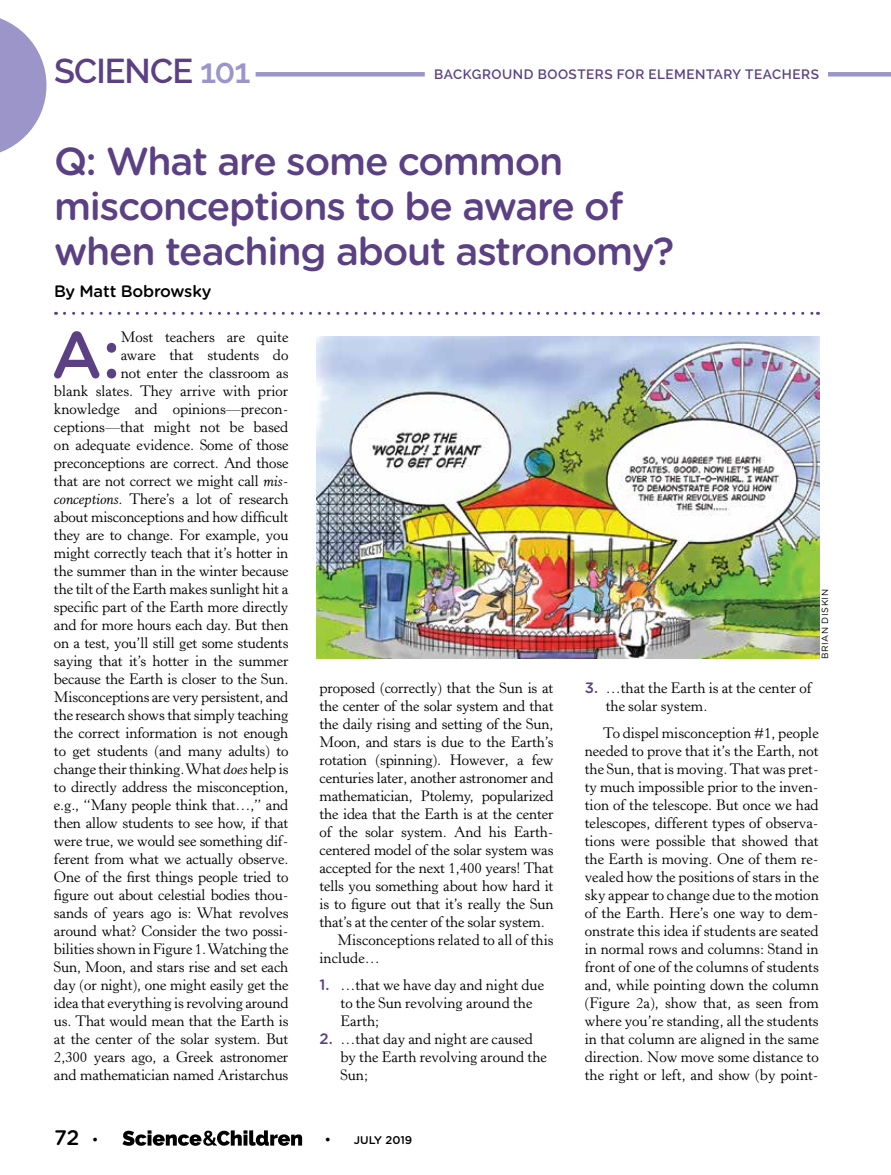
<style>
.page{position:relative;width:891px;height:1175px;background:#fff}
.page>*{position:absolute;margin:0;border:0;box-sizing:border-box;transform-origin:0 0}
.t1{font:500 66px "Gotham Rounded";color:#5b4184}
.t2{font:500 39px/45px "Gotham Rounded";letter-spacing:-.03em;color:#5b4184}
.t3{font:600 34.2px "Raleway";letter-spacing:-.03em;color:#5b4184}
.t4{font:500 21px "Gotham Rounded";color:#000}
.t5{font:500 16.5px "Gotham Rounded";letter-spacing:-.015em;color:#000}
.t6{font:15px/18px "Horley Old Style MT Std";letter-spacing:-.01em;color:#000}
.t7{font:600 13.5px "Raleway";letter-spacing:.035em;color:#5b4184}
.t8{font:500 11.25px "Gotham Rounded";color:#000}
.t9{font:9px "Gotham Rounded";letter-spacing:.065em;color:#000}
.s1{color:#9b95c9}
.s2{font-style:italic}
.s3{font-family:"Gotham Rounded";font-weight:500;color:#5b4184}
.s4{font-family:"Horley Old Style MT Std";font-weight:700;font-size:13.5px}
</style>
<div class="page">
<svg style="left:0;top:18px;width:46px;height:135px"></svg>
<hr style="left:828px;top:72px;width:63px;height:4px;background:#9b95c9">
<hr style="left:256px;top:72px;width:169px;height:4px;background:#9b95c9">
<svg style="left:64px;top:312px;width:755px;height:3px"></svg>
<img style="left:316px;top:336px;width:503px;height:323px">
<svg style="left:122px;top:1130px;width:180px;height:15px"></svg>
<h3 class="t3" style="left:54px;top:51px;width:198px">SCIENCE <span class="s1">101</span></h3>
<p class="t7" style="left:434px;top:67px;width:386px">BACKGROUND BOOSTERS FOR ELEMENTARY TEACHERS</p>
<h2 class="t2" style="left:54px;top:137px;width:622px">Q: What are some common misconceptions to be aware of when teaching about astronomy?</h2>
<p class="t5" style="left:54px;top:279px;width:159px">By Matt Bobrowsky</p>
<h1 class="t1" style="left:51px;top:308px;width:71px">A:</h1>
<p class="t6" style="left:54px;top:328px;width:236px;text-align:right">Most teachers are quite<br>aware that students do<br>not enter the classroom as<br>blank slates. They arrive with prior knowledge and opinions—precon&shy;ceptions—that might not be based on adequate evidence. Some of those preconceptions are correct. And those that are not correct we might call <span class="s2">mis&shy;conceptions</span>. There’s a lot of research about misconceptions and how difficult they are to change. For example, you might correctly teach that it’s hotter in the summer than in the winter because the tilt of the Earth makes sunlight hit a specific part of the Earth more directly and for more hours each day. But then on a test, you’ll still get some students saying that it’s hotter in the summer because the Earth is closer to the Sun.<br>Misconceptions are very persistent, and the research shows that simply teaching the correct information is not enough to get students (and many adults) to change their thinking. What <span class="s2">does</span> help is to directly address the misconception, e.g., “Many people think that…,” and then allow students to see how, if that were true, we would see something dif&shy;ferent from what we actually observe.<br>One of the first things people tried to figure out about celestial bodies thou&shy;sands of years ago is: What revolves around what? Consider the two possi&shy;bilities shown in Figure 1. Watching the Sun, Moon, and stars rise and set each day (or night), one might easily get the idea that everything is revolving around us. That would mean that the Earth is at the center of the solar system. But 2,300 years ago, a Greek astronomer and mathematician named Aristarchus</p>
<p class="t6" style="left:319px;top:679px;width:235px">proposed (correctly) that the Sun is at</p>
<p class="t6" style="left:319px;top:697px;width:236px">the center of the solar system and that</p>
<p class="t6" style="left:319px;top:715px;width:236px">the daily rising and setting of the Sun,</p>
<p class="t6" style="left:319px;top:733px;width:236px">Moon, and stars is due to the Earth’s</p>
<p class="t6" style="left:319px;top:751px;width:235px">rotation (spinning). However, a few</p>
<p class="t6" style="left:319px;top:769px;width:236px">centuries later, another astronomer and</p>
<p class="t6" style="left:319px;top:787px;width:235px">mathematician, Ptolemy, popularized</p>
<p class="t6" style="left:319px;top:805px;width:235px">the idea that the Earth is at the center</p>
<p class="t6" style="left:319px;top:823px;width:235px">of the solar system. And his Earth-</p>
<p class="t6" style="left:319px;top:841px;width:236px">centered model of the solar system was</p>
<p class="t6" style="left:319px;top:859px;width:236px">accepted for the next 1,400 years! That</p>
<p class="t6" style="left:319px;top:877px;width:235px">tells you something about how hard it</p>
<p class="t6" style="left:319px;top:895px;width:236px">is to figure out that it’s really the Sun</p>
<p class="t6" style="left:319px;top:913px;width:227px">that’s at the center of the solar system.</p>
<p class="t6" style="left:337px;top:931px;width:218px">Misconceptions related to all of this</p>
<p class="t6" style="left:319px;top:949px;width:62px">include…</p>
<p class="t6" style="left:340px;top:976px;width:205px;text-indent:-21px"><span class="s3">1.</span> …that we have day and night due to the Sun revolving around the<br>Earth;</p>
<p class="t6" style="left:340px;top:1030px;width:208px;text-indent:-21px"><span class="s3">2.</span> …that day and night are caused by the Earth revolving around the<br>Sun;</p>
<h3 class="t4" style="left:54px;top:1122px;width:45px">72 <span class="s4">•</span></h3>
<p class="t8" style="left:326px;top:1131px;width:88px"><span class="s4">•</span> JULY 2019</p>
<p class="t9" style="left:819px;top:659px;width:71px;rotate:-90deg">BRIAN DISKIN</p>
<p class="t6" style="left:606px;top:679px;width:208px;text-indent:-21px"><span class="s3">3.</span> …that the Earth is at the center of the solar system.</p>
<p class="t6" style="left:585px;top:724px;width:236px;text-align:justify;text-indent:18px">To dispel misconception #1, people needed to prove that it’s the Earth, not the Sun, that is moving. That was pret&shy;ty much impossible prior to the inven&shy;tion of the telescope. But once we had telescopes, different types of observa&shy;tions were possible that showed that the Earth is moving. One of them re&shy;vealed how the positions of stars in the sky appear to change due to the motion of the Earth. Here’s one way to dem&shy;onstrate this idea if students are seated in normal rows and columns: Stand in front of one of the columns of students and, while pointing down the column (Figure 2a), show that, as seen from where you’re standing, all the students in that column are aligned in the same direction. Now move some distance to the right or left, and show (by point-</p>
</div>
